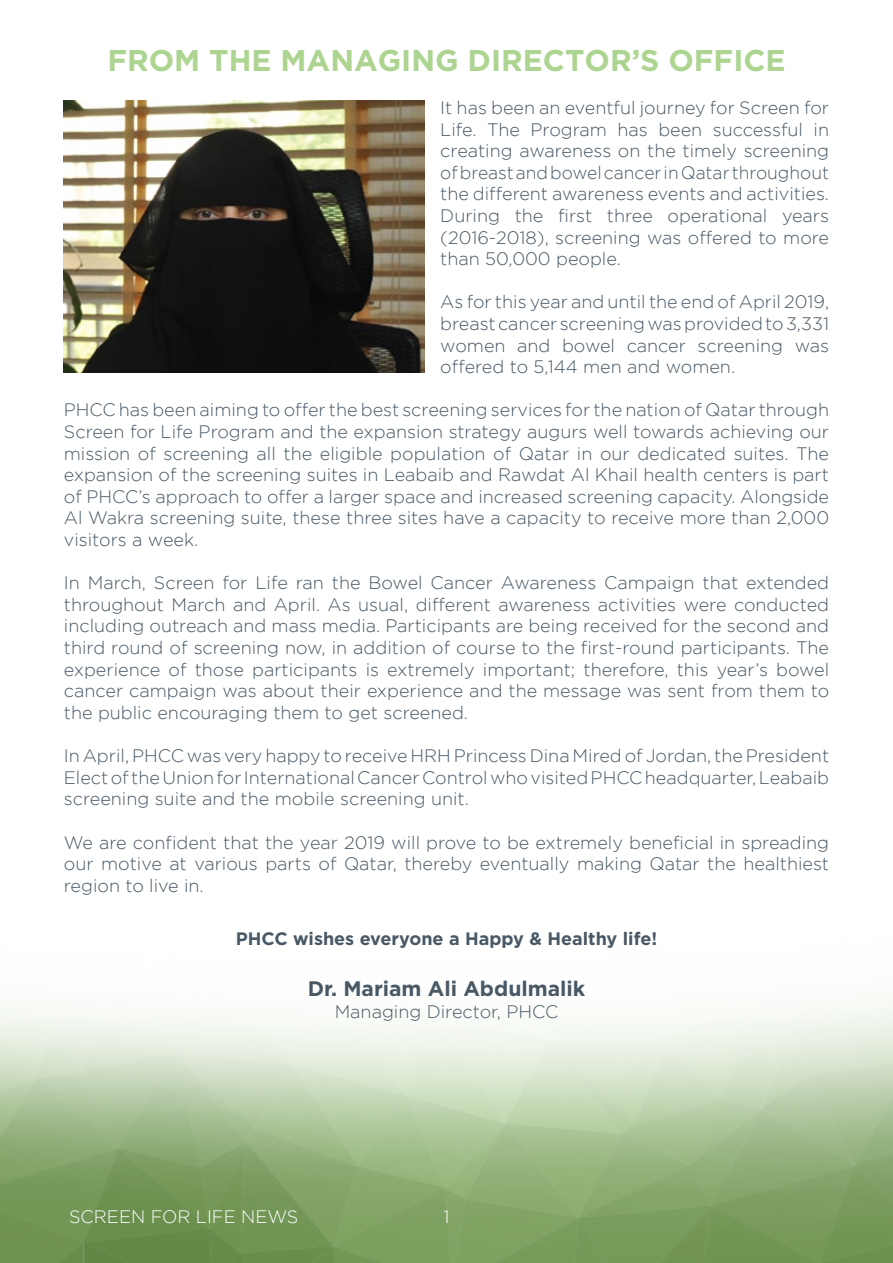
<style>
.page{position:relative;width:893px;height:1263px;background:#fff}
.page>*{position:absolute;margin:0;border:0;box-sizing:border-box;transform-origin:0 0}
.t1{font:700 30px "Gotham";color:#add591}
.t2{font:700 21px "Gotham";color:#485865}
.t3{font:300 18px/21.6px "Gotham";color:#485865;text-align:justify}
.t4{font:700 18px "Gotham";color:#485865}
.t5{font:300 18px "Gotham";color:#fff}
</style>
<div class="page">
<img style="left:0;top:1003px;width:893px;height:260px">
<img style="left:64px;top:101px;width:360px;height:272px">
<h1 class="t1" style="left:107px;top:43px;width:680px">FROM THE MANAGING DIRECTOR’S OFFICE</h1>
<p class="t3" style="left:440px;top:97px;width:390px">It has been an eventful journey for Screen for Life. The Program has been successful in creating awareness on the timely screening of breast and bowel cancer in Qatar throughout the different awareness events and activities.<br>During the first three operational years (2016-2018), screening was offered to more than 50,000 people.</p>
<p class="t3" style="left:440px;top:291px;width:390px">As for this year and until the end of April 2019, breast cancer screening was provided to 3,331 women and bowel cancer screening was offered to 5,144 men and women.</p>
<p class="t3" style="left:64px;top:399px;width:767px">PHCC has been aiming to offer the best screening services for the nation of Qatar through Screen for Life Program and the expansion strategy augurs well towards achieving our mission of screening all the eligible population of Qatar in our dedicated suites. The expansion of the screening suites in Leabaib and Rawdat Al Khail health centers is part of PHCC’s approach to offer a larger space and increased screening capacity. Alongside Al Wakra screening suite, these three sites have a capacity to receive more than 2,000 visitors a week.</p>
<p class="t3" style="left:64px;top:572px;width:767px">In March, Screen for Life ran the Bowel Cancer Awareness Campaign that extended throughout March and April. As usual, different awareness activities were conducted including outreach and mass media. Participants are being received for the second and third round of screening now, in addition of course to the first-round participants. The experience of those participants is extremely important; therefore, this year’s bowel cancer campaign was about their experience and the message was sent from them to the public encouraging them to get screened.</p>
<p class="t3" style="left:64px;top:745px;width:767px">In April, PHCC was very happy to receive HRH Princess Dina Mired of Jordan, the President Elect of the Union for International Cancer Control who visited PHCC headquarter, Leabaib screening suite and the mobile screening unit.</p>
<p class="t3" style="left:64px;top:831px;width:767px">We are confident that the year 2019 will prove to be extremely beneficial in spreading our motive at various parts of Qatar, thereby eventually making Qatar the healthiest region to live in.</p>
<p class="t4" style="left:236px;top:929px;width:423px">PHCC wishes everyone a Happy &amp; Healthy life!</p>
<p class="t2" style="left:308px;top:977px;width:279px">Dr. Mariam Ali Abdulmalik</p>
<p class="t3" style="left:335px;top:1000px;width:225px">Managing Director, PHCC</p>
<p class="t5" style="left:69px;top:1207px;width:231px">SCREEN FOR LIFE NEWS</p>
<p class="t5" style="left:443px;top:1207px;width:8px">1</p>
</div>
